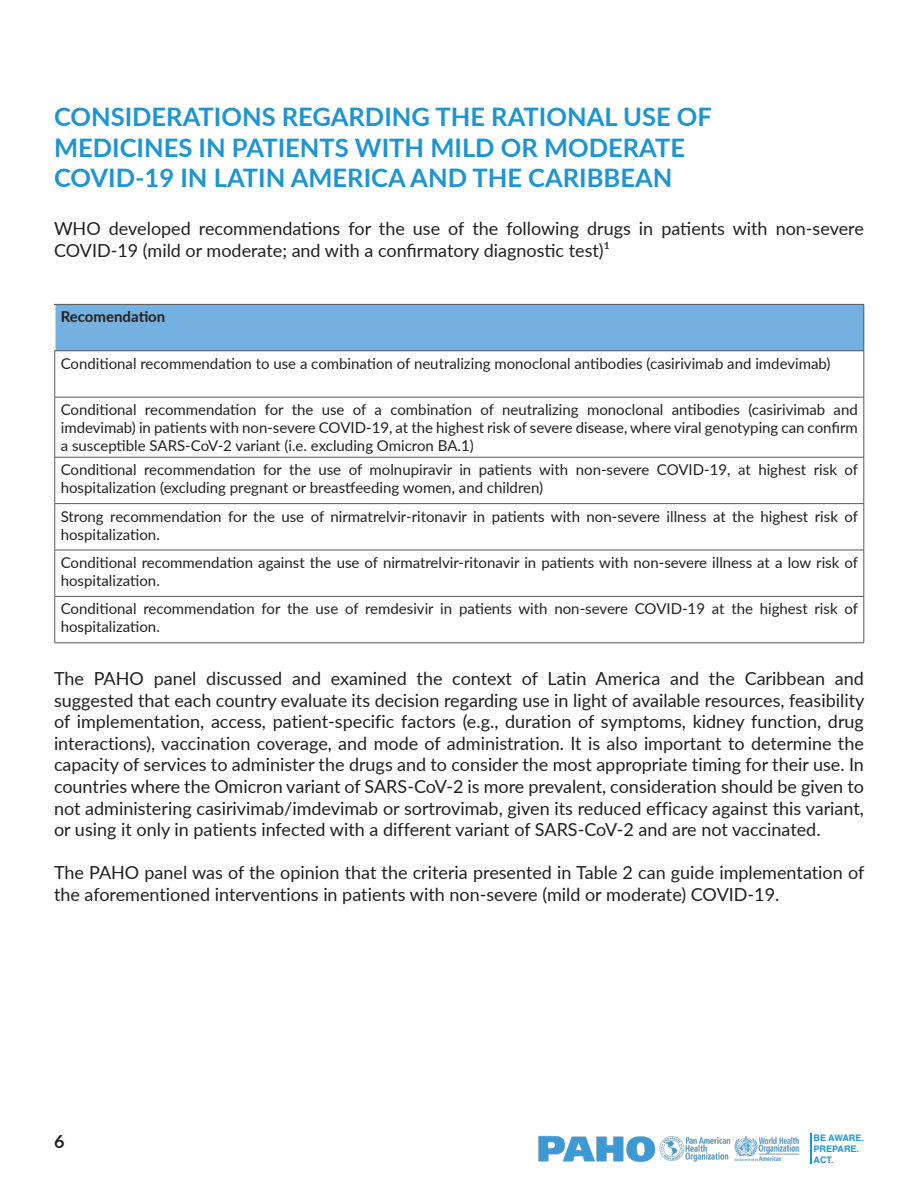
<style>
.page{position:relative;width:918px;height:1188px;background:#fff}
.page>*{position:absolute;margin:0;border:0;box-sizing:border-box;transform-origin:0 0}
.t1{font:700 25.5px "Lato";color:#1d95d3}
.t2{font:18px/21.6px "Lato";color:#231f20}
.t3{font:700 18px "Lato";color:#231f20}
.t4{font:15px/18px "Lato";color:#231f20}
.t5{font:700 15px "Lato";color:#231f20}
.t6{font:700 9px/10.8px "Helvetica";color:#1d95d3}
</style>
<div class="page">
<img style="left:538px;top:1135px;width:261px;height:27px">
<hr style="left:810px;top:1133px;width:2px;height:31px;background:#1d95d3">
<div style="left:55px;top:304px;width:809px;height:47px;background:#75b1e0"></div>
<hr style="left:54px;top:305px;width:2px;height:46px;background:#fff">
<hr style="left:54px;top:304px;width:810px;height:1px;background:#57585a">
<hr style="left:864px;top:305px;width:1px;height:46px;background:#57585a">
<hr style="left:55px;top:351px;width:809px;height:1px;background:#57585a">
<hr style="left:54px;top:351px;width:1px;height:46px;background:#57585a">
<hr style="left:864px;top:351px;width:1px;height:46px;background:#57585a">
<hr style="left:55px;top:397px;width:809px;height:1px;background:#57585a">
<hr style="left:54px;top:397px;width:1px;height:60px;background:#57585a">
<hr style="left:864px;top:397px;width:1px;height:60px;background:#57585a">
<hr style="left:55px;top:457px;width:809px;height:1px;background:#57585a">
<hr style="left:54px;top:457px;width:1px;height:46px;background:#57585a">
<hr style="left:864px;top:457px;width:1px;height:46px;background:#57585a">
<hr style="left:55px;top:503px;width:809px;height:1px;background:#57585a">
<hr style="left:54px;top:504px;width:1px;height:46px;background:#57585a">
<hr style="left:864px;top:504px;width:1px;height:46px;background:#57585a">
<hr style="left:55px;top:550px;width:809px;height:1px;background:#57585a">
<hr style="left:54px;top:550px;width:1px;height:46px;background:#57585a">
<hr style="left:864px;top:550px;width:1px;height:46px;background:#57585a">
<hr style="left:55px;top:596px;width:809px;height:1px;background:#57585a">
<hr style="left:54px;top:597px;width:1px;height:46px;background:#57585a">
<hr style="left:864px;top:597px;width:1px;height:46px;background:#57585a">
<hr style="left:55px;top:643px;width:809px;height:1px;background:#57585a">
<p class="t1" style="left:54px;top:98px;width:659px">CONSIDERATIONS REGARDING THE RATIONAL USE OF</p>
<p class="t1" style="left:54px;top:129px;width:633px">MEDICINES IN PATIENTS WITH MILD OR MODERATE</p>
<p class="t1" style="left:54px;top:159px;width:620px">COVID-19 IN LATIN AMERICA AND THE CARIBBEAN</p>
<p class="t2" style="left:54px;top:217px;width:811px">WHO developed recommendations for the use of the following drugs in patients with non-severe<br>COVID-19 (mild or moderate; and with a confirmatory diagnostic test)¹</p>
<p class="t5" style="left:61px;top:306px;width:106px">Recomendation</p>
<p class="t4" style="left:61px;top:354px;width:771px">Conditional recommendation to use a combination of neutralizing monoclonal antibodies (casirivimab and imdevimab)</p>
<p class="t4" style="left:61px;top:400px;width:799px;text-align:justify">Conditional recommendation for the use of a combination of neutralizing monoclonal antibodies (casirivimab and imdevimab) in patients with non-severe COVID-19, at the highest risk of severe disease, where viral genotyping can confirm a susceptible SARS-CoV-2 variant (i.e. excluding Omicron BA.1)</p>
<p class="t4" style="left:61px;top:460px;width:799px">Conditional recommendation for the use of molnupiravir in patients with non-severe COVID-19, at highest risk of hospitalization (excluding pregnant or breastfeeding women, and children)</p>
<p class="t4" style="left:61px;top:507px;width:799px">Strong recommendation for the use of nirmatrelvir-ritonavir in patients with non-severe illness at the highest risk of hospitalization.</p>
<p class="t4" style="left:61px;top:553px;width:799px">Conditional recommendation against the use of nirmatrelvir-ritonavir in patients with non-severe illness at a low risk of hospitalization.</p>
<p class="t4" style="left:61px;top:599px;width:799px">Conditional recommendation for the use of remdesivir in patients with non-severe COVID-19 at the highest risk of hospitalization.</p>
<p class="t2" style="left:54px;top:667px;width:812px;text-align:justify">The PAHO panel discussed and examined the context of Latin America and the Caribbean and suggested that each country evaluate its decision regarding use in light of available resources, feasibility of implementation, access, patient-specific factors (e.g., duration of symptoms, kidney function, drug interactions), vaccination coverage, and mode of administration. It is also important to determine the capacity of services to administer the drugs and to consider the most appropriate timing for their use. In countries where the Omicron variant of SARS-CoV-2 is more prevalent, consideration should be given to not administering casirivimab/imdevimab or sortrovimab, given its reduced efficacy against this variant, or using it only in patients infected with a different variant of SARS-CoV-2 and are not vaccinated.</p>
<p class="t2" style="left:54px;top:861px;width:812px">The PAHO panel was of the opinion that the criteria presented in Table 2 can guide implementation of the aforementioned interventions in patients with non-severe (mild or moderate) COVID-19.</p>
<p class="t3" style="left:54px;top:1129px;width:12px">6</p>
<p class="t6" style="left:814px;top:1133px;width:52px">BE AWARE.<br>PREPARE.<br>ACT.</p>
</div>
